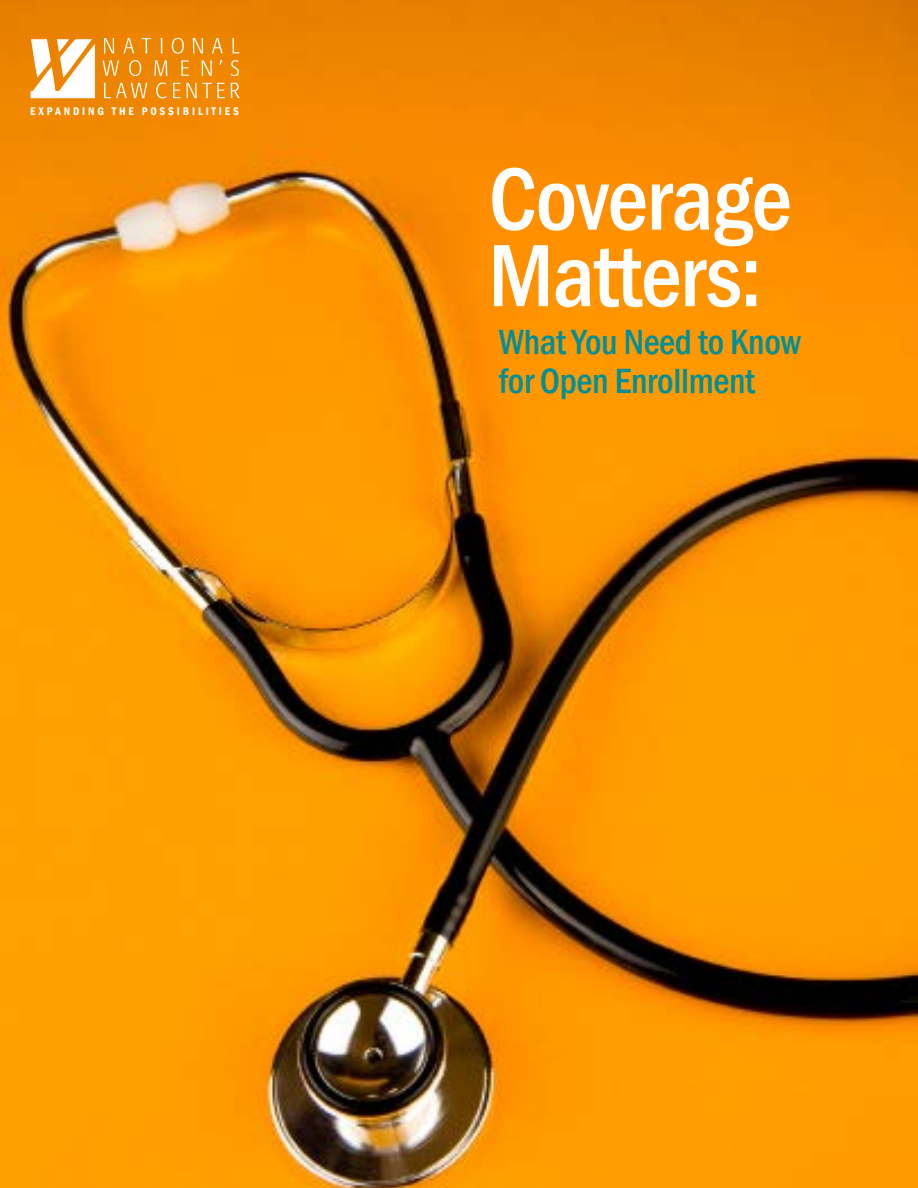
<style>
.page{position:relative;width:918px;height:1188px;background:#fff}
.page>*{position:absolute;margin:0;border:0;box-sizing:border-box;transform-origin:0 0}
.t1{font:500 condensed 91.5px/76.5px "Franklin Gothic";letter-spacing:-.015em;color:#fff}
.t2{font:500 condensed 36px/39px "Franklin Gothic";letter-spacing:-.01em;color:#008f98}
.t3{font:600 condensed 11.4px "Franklin Gothic";letter-spacing:.25em;color:#fff}
</style>
<div class="page">
<img style="left:0;top:0;width:918px;height:1188px">
<svg style="left:31px;top:39px;width:64px;height:59px"></svg>
<svg style="left:104px;top:38px;width:10px;height:15px"></svg>
<svg style="left:123px;top:38px;width:11px;height:15px"></svg>
<svg style="left:142px;top:38px;width:9px;height:15px"></svg>
<svg style="left:161px;top:38px;width:1px;height:15px"></svg>
<svg style="left:172px;top:38px;width:12px;height:16px"></svg>
<svg style="left:193px;top:38px;width:10px;height:15px"></svg>
<svg style="left:212px;top:38px;width:11px;height:15px"></svg>
<svg style="left:232px;top:38px;width:8px;height:15px"></svg>
<svg style="left:102px;top:60px;width:17px;height:16px"></svg>
<svg style="left:129px;top:60px;width:12px;height:16px"></svg>
<svg style="left:154px;top:60px;width:13px;height:16px"></svg>
<svg style="left:181px;top:60px;width:8px;height:16px"></svg>
<svg style="left:202px;top:60px;width:10px;height:16px"></svg>
<svg style="left:231px;top:60px;width:8px;height:16px"></svg>
<svg style="left:104px;top:83px;width:43px;height:15px"></svg>
<svg style="left:156px;top:83px;width:10px;height:15px"></svg>
<svg style="left:173px;top:83px;width:52px;height:15px"></svg>
<svg style="left:231px;top:83px;width:9px;height:15px"></svg>
<p class="t3" style="left:30px;top:103px;width:210px">EXPANDING THE POSSIBILITIES</p>
<h1 class="t1" style="left:488px;top:160px;width:305px">Coverage<br>Matters:</h1>
<p class="t2" style="left:499px;top:323px;width:303px">What You Need to Know for Open Enrollment</p>
</div>
